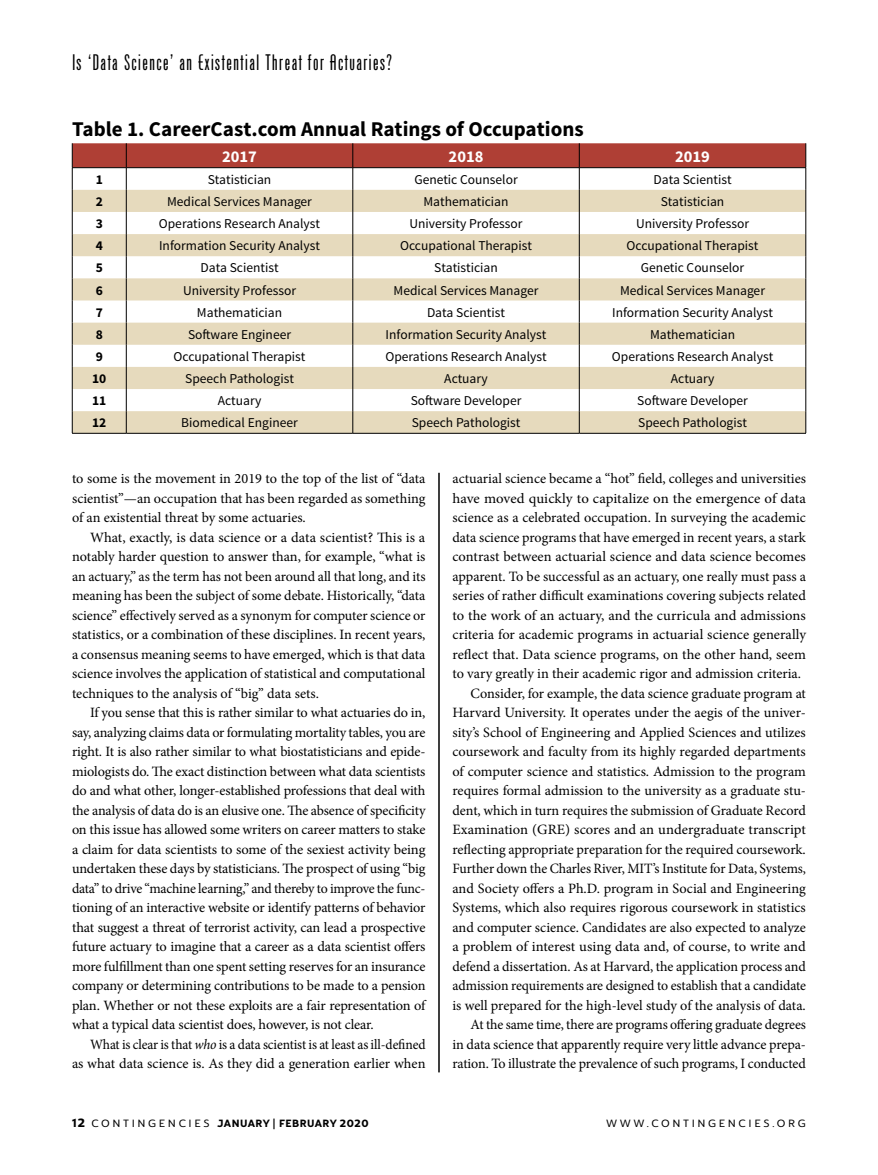
<style>
.page{position:relative;width:878px;height:1175px;background:#fff}
.page>*{position:absolute;margin:0;border:0;box-sizing:border-box;transform-origin:0 0}
.t1{font:21px "Cg Phenix American";letter-spacing:.04em;color:#000}
.t2{font:700 21px "Source Sans Pro";color:#000}
.t3{font:700 16.5px "Source Sans Pro";color:#fff}
.t4{font:14.25px/19.5px "Minion Pro";letter-spacing:-.005em;color:#000;text-align:justify}
.t5{font:14.25px/19.5px "Minion Pro";letter-spacing:-.005em;color:#000;text-align:right;scale:.95 1}
.t6{font:14.25px "Minion Pro";letter-spacing:-.005em;color:#000;scale:1.04 1}
.t7{font:13.5px "Source Sans Pro";color:#000}
.t8{font:700 13.5px "Source Sans Pro";color:#000}
.t9{font:10.5px "Yorkten Nor Bol";letter-spacing:.05em;color:#000}
.t10{font:10.5px "Yorkten Nor Reg";letter-spacing:.225em;color:#000;scale:1.1 1}
.s1{font-style:italic}
.s2{font-size:12px}
.s3{font-family:"Yorkten Nor Reg"}
</style>
<div class="page">
<hr style="left:438px;top:473px;width:1px;height:599px;background:#000">
<hr style="left:72px;top:433px;width:54px;height:1px;background:#000">
<hr style="left:126px;top:433px;width:227px;height:1px;background:#000">
<hr style="left:353px;top:433px;width:226px;height:1px;background:#000">
<hr style="left:579px;top:433px;width:227px;height:1px;background:#000">
<svg style="left:72px;top:143px;width:734px;height:290px"></svg>
<h1 class="t1" style="left:72px;top:50px;width:322px">Is ‘Data Science’ an Existential Threat for Actuaries?</h1>
<h1 class="t2" style="left:72px;top:115px;width:513px">Table 1. CareerCast.com Annual Ratings of Occupations</h1>
<p class="t3" style="left:222px;top:146px;width:36px">2017</p>
<p class="t3" style="left:448px;top:146px;width:36px">2018</p>
<p class="t3" style="left:675px;top:146px;width:36px">2019</p>
<p class="t8" style="left:96px;top:171px;width:9px">1</p>
<p class="t7" style="left:208px;top:171px;width:65px">Statistician</p>
<p class="t7" style="left:414px;top:171px;width:105px">Genetic Counselor</p>
<p class="t7" style="left:653px;top:171px;width:80px">Data Scientist</p>
<p class="t8" style="left:96px;top:193px;width:9px">2</p>
<p class="t7" style="left:167px;top:193px;width:146px">Medical Services Manager</p>
<p class="t7" style="left:423px;top:193px;width:87px">Mathematician</p>
<p class="t7" style="left:660px;top:193px;width:65px">Statistician</p>
<p class="t8" style="left:96px;top:215px;width:9px">3</p>
<p class="t7" style="left:159px;top:215px;width:163px">Operations Research Analyst</p>
<p class="t7" style="left:409px;top:215px;width:114px">University Professor</p>
<p class="t7" style="left:636px;top:215px;width:114px">University Professor</p>
<p class="t8" style="left:96px;top:237px;width:9px">4</p>
<p class="t7" style="left:159px;top:237px;width:162px">Information Security Analyst</p>
<p class="t7" style="left:400px;top:237px;width:133px">Occupational Therapist</p>
<p class="t7" style="left:626px;top:237px;width:133px">Occupational Therapist</p>
<p class="t8" style="left:96px;top:259px;width:9px">5</p>
<p class="t7" style="left:200px;top:259px;width:80px">Data Scientist</p>
<p class="t7" style="left:434px;top:259px;width:65px">Statistician</p>
<p class="t7" style="left:641px;top:259px;width:105px">Genetic Counselor</p>
<p class="t8" style="left:96px;top:281px;width:9px">6</p>
<p class="t7" style="left:183px;top:282px;width:114px">University Professor</p>
<p class="t7" style="left:393px;top:282px;width:146px">Medical Services Manager</p>
<p class="t7" style="left:620px;top:282px;width:146px">Medical Services Manager</p>
<p class="t8" style="left:96px;top:303px;width:9px">7</p>
<p class="t7" style="left:197px;top:304px;width:87px">Mathematician</p>
<p class="t7" style="left:427px;top:304px;width:80px">Data Scientist</p>
<p class="t7" style="left:612px;top:304px;width:162px">Information Security Analyst</p>
<p class="t8" style="left:96px;top:325px;width:9px">8</p>
<p class="t7" style="left:188px;top:326px;width:105px">Software Engineer</p>
<p class="t7" style="left:385px;top:326px;width:162px">Information Security Analyst</p>
<p class="t7" style="left:650px;top:326px;width:87px">Mathematician</p>
<p class="t8" style="left:96px;top:348px;width:9px">9</p>
<p class="t7" style="left:174px;top:348px;width:133px">Occupational Therapist</p>
<p class="t7" style="left:385px;top:348px;width:163px">Operations Research Analyst</p>
<p class="t7" style="left:612px;top:348px;width:163px">Operations Research Analyst</p>
<p class="t8" style="left:92px;top:370px;width:16px">10</p>
<p class="t7" style="left:185px;top:370px;width:110px">Speech Pathologist</p>
<p class="t7" style="left:444px;top:370px;width:45px">Actuary</p>
<p class="t7" style="left:670px;top:370px;width:45px">Actuary</p>
<p class="t8" style="left:92px;top:392px;width:16px">11</p>
<p class="t7" style="left:218px;top:392px;width:45px">Actuary</p>
<p class="t7" style="left:411px;top:392px;width:112px">Software Developer</p>
<p class="t7" style="left:637px;top:392px;width:112px">Software Developer</p>
<p class="t8" style="left:92px;top:414px;width:16px">12</p>
<p class="t7" style="left:181px;top:414px;width:118px">Biomedical Engineer</p>
<p class="t7" style="left:411px;top:414px;width:110px">Speech Pathologist</p>
<p class="t7" style="left:638px;top:414px;width:110px">Speech Pathologist</p>
<p class="t4" style="left:72px;top:469px;width:355px">to some is the movement in 2019 to the top of the list of “data scientist”—an occupation that has been regarded as something of an existential threat by some actuaries.</p>
<p class="t4" style="left:72px;top:527px;width:355px;text-indent:18px">What, exactly, is data science or a data scientist? This is a notably harder question to answer than, for example, “what is an actuary,” as the term has not been around all that long, and its meaning has been the subject of some debate. Historically, “data science” effectively served as a synonym for computer science or statistics, or a combination of these disciplines. In recent years, a consensus meaning seems to have emerged, which is that data science involves the application of statistical and computational techniques to the analysis of “big” data sets.</p>
<p class="t4" style="left:72px;top:703px;width:355px;text-indent:18px">If you sense that this is rather similar to what actuaries do in, say, analyzing claims data or formulating mortality tables, you are right. It is also rather similar to what biostatisticians and epide&shy;miologists do. The exact distinction between what data scientists do and what other, longer-established professions that deal with the analysis of data do is an elusive one. The absence of specificity on this issue has allowed some writers on career matters to stake a claim for data scientists to some of the sexiest activity being undertaken these days by statisticians. The prospect of using “big data” to drive “machine learning,” and thereby to improve the func&shy;tioning of an interactive website or identify patterns of behavior that suggest a threat of terrorist activity, can lead a prospective future actuary to imagine that a career as a data scientist offers more fulfillment than one spent setting reserves for an insurance company or determining contributions to be made to a pension plan. Whether or not these exploits are a fair representation of what a typical data scientist does, however, is not clear.</p>
<p class="t5" style="left:72px;top:1034px;width:373px">What is clear is that <span class="s1">who</span> is a data scientist is at least as ill-defined<br>as what data science is. As they did a generation earlier when</p>
<p class="t4" style="left:452px;top:469px;width:355px">actuarial science became a “hot” field, colleges and universities</p>
<p class="t6" style="left:452px;top:488px;width:341px">have moved quickly to capitalize on the emergence of data</p>
<p class="t4" style="left:452px;top:508px;width:355px">science as a celebrated occupation. In surveying the academic</p>
<p class="t4" style="left:452px;top:527px;width:355px">data science programs that have emerged in recent years, a stark</p>
<p class="t4" style="left:452px;top:547px;width:355px">contrast between actuarial science and data science becomes</p>
<p class="t4" style="left:452px;top:566px;width:355px">apparent. To be successful as an actuary, one really must pass a</p>
<p class="t4" style="left:452px;top:586px;width:355px">series of rather difficult examinations covering subjects related</p>
<p class="t4" style="left:452px;top:605px;width:355px">to the work of an actuary, and the curricula and admissions</p>
<p class="t4" style="left:452px;top:625px;width:355px">criteria for academic programs in actuarial science generally</p>
<p class="t4" style="left:452px;top:644px;width:355px">reflect that. Data science programs, on the other hand, seem</p>
<p class="t4" style="left:452px;top:664px;width:350px">to vary greatly in their academic rigor and admission criteria.</p>
<p class="t4" style="left:470px;top:683px;width:337px">Consider, for example, the data science graduate program at</p>
<p class="t4" style="left:452px;top:703px;width:355px">Harvard University. It operates under the aegis of the univer-</p>
<p class="t4" style="left:452px;top:722px;width:355px">sity’s School of Engineering and Applied Sciences and utilizes</p>
<p class="t4" style="left:452px;top:742px;width:355px">coursework and faculty from its highly regarded departments</p>
<p class="t4" style="left:452px;top:761px;width:355px">of computer science and statistics. Admission to the program</p>
<p class="t4" style="left:452px;top:781px;width:355px">requires formal admission to the university as a graduate stu-</p>
<p class="t4" style="left:452px;top:800px;width:355px">dent, which in turn requires the submission of Graduate Record</p>
<p class="t4" style="left:452px;top:820px;width:355px">Examination (GRE) scores and an undergraduate transcript</p>
<p class="t4" style="left:452px;top:839px;width:355px">reflecting appropriate preparation for the required coursework.</p>
<p class="t4" style="left:452px;top:859px;width:355px">Further down the Charles River, MIT’s Institute for Data, Systems,</p>
<p class="t4" style="left:452px;top:878px;width:355px">and Society offers a Ph.D. program in Social and Engineering</p>
<p class="t4" style="left:452px;top:898px;width:355px">Systems, which also requires rigorous coursework in statistics</p>
<p class="t4" style="left:452px;top:917px;width:355px">and computer science. Candidates are also expected to analyze</p>
<p class="t4" style="left:452px;top:937px;width:355px">a problem of interest using data and, of course, to write and</p>
<p class="t4" style="left:452px;top:956px;width:355px">defend a dissertation. As at Harvard, the application process and</p>
<p class="t4" style="left:452px;top:976px;width:355px">admission requirements are designed to establish that a candidate</p>
<p class="t4" style="left:452px;top:995px;width:355px">is well prepared for the high-level study of the analysis of data.</p>
<p class="t4" style="left:470px;top:1015px;width:337px">At the same time, there are programs offering graduate degrees</p>
<p class="t4" style="left:452px;top:1034px;width:355px">in data science that apparently require very little advance prepa-</p>
<p class="t4" style="left:452px;top:1054px;width:355px">ration. To illustrate the prevalence of such programs, I conducted</p>
<p class="t9" style="left:72px;top:1116px;width:298px"><span class="s2">12</span> <span class="s3">CO N T I N G E N C I E S</span> JANUARY | FEBRUARY 2020</p>
<p class="t10" style="left:606px;top:1116px;width:183px">WWW.CONTINGENCIES.ORG</p>
</div>
